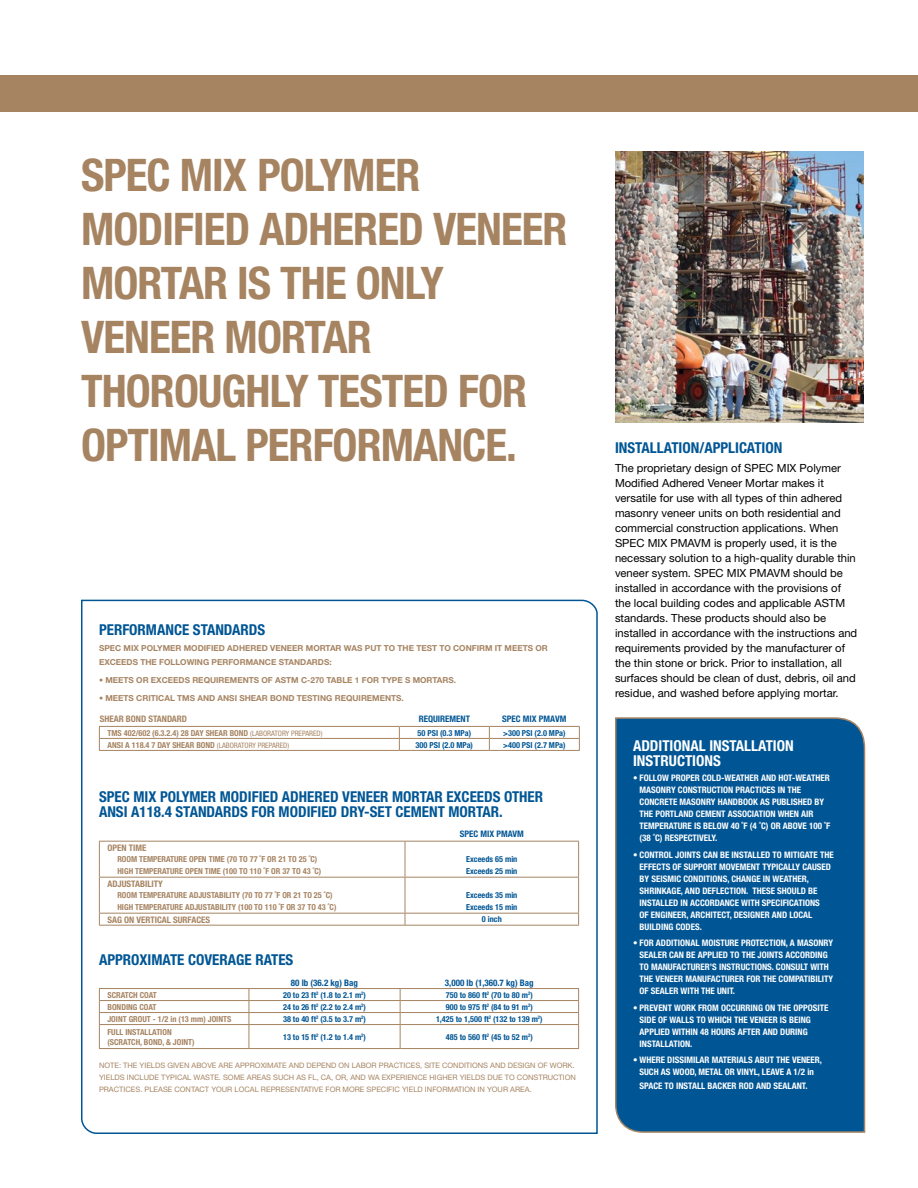
<style>
.page{position:relative;width:918px;height:1188px;background:#fff}
.page>*{position:absolute;margin:0;border:0;box-sizing:border-box;transform-origin:0 0}
.t1{font:700 condensed 45px/54px "Helvetica Neue";letter-spacing:-.02em;color:#a68462}
.t2{font:700 condensed 15px/15px "Helvetica Neue";color:#005695}
.t3{font:700 condensed 15px/15px "Helvetica Neue";color:#fff}
.t4{font:11.25px/15px "Helvetica Neue";color:#000}
.t5{font:700 condensed 9px/12px "Helvetica Neue";color:#fff}
.t6{font:700 condensed 9px "Helvetica Neue";color:#005695}
.t7{font:700 condensed 9px "Helvetica Neue";color:#a68462}
.t8{font:700 condensed 8.25px/9.9px "Helvetica Neue";color:#a68462}
.t9{font:700 condensed 8.25px "Helvetica Neue";color:#005695}
.t10{font:700 8.25px/13.5px "Helvetica Neue";color:#a68462}
.t11{font:7.5px/12px "Helvetica Neue";color:#a68462}
.s1{font-weight:400;font-size:7.5px}
</style>
<div class="page">
<div style="left:0;top:75px;width:918px;height:36px;background:#a68462"></div>
<img style="left:615px;top:152px;width:249px;height:271px">
<div style="left:615px;top:717px;width:251px;height:416px;background:#005695"></div>
<svg style="left:81px;top:599px;width:517px;height:535px"></svg>
<svg style="left:99px;top:727px;width:1px;height:23px"></svg>
<hr style="left:99px;top:726px;width:300px;height:1px;background:#a68462">
<hr style="left:399px;top:726px;width:90px;height:1px;background:#a68462">
<hr style="left:489px;top:726px;width:91px;height:1px;background:#a68462">
<svg style="left:399px;top:727px;width:1px;height:23px"></svg>
<svg style="left:489px;top:727px;width:1px;height:23px"></svg>
<svg style="left:579px;top:727px;width:1px;height:23px"></svg>
<hr style="left:99px;top:738px;width:300px;height:1px;background:#a68462">
<hr style="left:399px;top:738px;width:90px;height:1px;background:#a68462">
<hr style="left:489px;top:738px;width:91px;height:1px;background:#a68462">
<hr style="left:99px;top:750px;width:300px;height:1px;background:#a68462">
<hr style="left:399px;top:750px;width:90px;height:1px;background:#a68462">
<hr style="left:489px;top:750px;width:91px;height:1px;background:#a68462">
<hr style="left:99px;top:841px;width:306px;height:1px;background:#a68462">
<hr style="left:405px;top:841px;width:174px;height:1px;background:#a68462">
<hr style="left:99px;top:877px;width:306px;height:1px;background:#a68462">
<hr style="left:405px;top:877px;width:174px;height:1px;background:#a68462">
<svg style="left:99px;top:842px;width:1px;height:83px"></svg>
<hr style="left:99px;top:913px;width:306px;height:1px;background:#a68462">
<hr style="left:99px;top:925px;width:306px;height:1px;background:#a68462">
<svg style="left:405px;top:842px;width:1px;height:83px"></svg>
<hr style="left:405px;top:913px;width:174px;height:1px;background:#a68462">
<svg style="left:578px;top:842px;width:1px;height:83px"></svg>
<hr style="left:405px;top:925px;width:174px;height:1px;background:#a68462">
<svg style="left:99px;top:989px;width:1px;height:59px"></svg>
<hr style="left:99px;top:988px;width:150px;height:1px;background:#a68462">
<hr style="left:249px;top:988px;width:151px;height:1px;background:#a68462">
<hr style="left:400px;top:988px;width:179px;height:1px;background:#a68462">
<svg style="left:249px;top:989px;width:1px;height:59px"></svg>
<svg style="left:400px;top:989px;width:1px;height:59px"></svg>
<svg style="left:578px;top:989px;width:1px;height:59px"></svg>
<hr style="left:99px;top:1000px;width:150px;height:1px;background:#a68462">
<hr style="left:249px;top:1000px;width:151px;height:1px;background:#a68462">
<hr style="left:400px;top:1000px;width:179px;height:1px;background:#a68462">
<hr style="left:99px;top:1012px;width:150px;height:1px;background:#a68462">
<hr style="left:249px;top:1012px;width:151px;height:1px;background:#a68462">
<hr style="left:400px;top:1012px;width:179px;height:1px;background:#a68462">
<hr style="left:99px;top:1024px;width:150px;height:1px;background:#a68462">
<hr style="left:249px;top:1024px;width:151px;height:1px;background:#a68462">
<hr style="left:400px;top:1024px;width:179px;height:1px;background:#a68462">
<hr style="left:99px;top:1048px;width:150px;height:1px;background:#a68462">
<hr style="left:249px;top:1048px;width:151px;height:1px;background:#a68462">
<hr style="left:400px;top:1048px;width:179px;height:1px;background:#a68462">
<h1 class="t1" style="left:81px;top:147px;width:488px">SPEC MIX POLYMER<br>MODIFIED ADHERED VENEER<br>MORTAR IS THE ONLY<br>VENEER MORTAR<br>THOROUGHLY TESTED FOR<br>OPTIMAL PERFORMANCE.</h1>
<h2 class="t2" style="left:99px;top:622px;width:168px">PERFORMANCE STANDARDS</h2>
<p class="t10" style="left:99px;top:641px;width:450px">SPEC MIX POLYMER MODIFIED ADHERED VENEER MORTAR WAS PUT TO THE TEST TO CONFIRM IT MEETS OR<br>EXCEEDS THE FOLLOWING PERFORMANCE STANDARDS:</p>
<p class="t10" style="left:99px;top:673px;width:359px">• MEETS OR EXCEEDS REQUIREMENTS OF ASTM C-270 TABLE 1 FOR TYPE S MORTARS.</p>
<p class="t10" style="left:99px;top:691px;width:306px">• MEETS CRITICAL TMS AND ANSI SHEAR BOND TESTING REQUIREMENTS.</p>
<p class="t7" style="left:100px;top:713px;width:89px">SHEAR BOND STANDARD</p>
<p class="t6" style="left:419px;top:713px;width:53px">REQUIREMENT</p>
<p class="t6" style="left:502px;top:713px;width:66px">SPEC MIX PMAVM</p>
<p class="t8" style="left:107px;top:728px;width:217px">TMS 402/602 (6.3.2.4) 28 DAY SHEAR BOND <span class="s1">(LABORATORY PREPARED)</span></p>
<p class="t9" style="left:418px;top:728px;width:55px">50 PSI (0.3 MPa)</p>
<p class="t9" style="left:503px;top:728px;width:64px">&gt;300 PSI (2.0 MPa)</p>
<p class="t8" style="left:107px;top:740px;width:183px">ANSI A 118.4 7 DAY SHEAR BOND <span class="s1">(LABORATORY PREPARED)</span></p>
<p class="t9" style="left:416px;top:740px;width:59px">300 PSI (2.0 MPa)</p>
<p class="t9" style="left:503px;top:740px;width:64px">&gt;400 PSI (2.7 MPa)</p>
<h2 class="t2" style="left:99px;top:789px;width:446px">SPEC MIX POLYMER MODIFIED ADHERED VENEER MORTAR EXCEEDS OTHER<br>ANSI A118.4 STANDARDS FOR MODIFIED DRY-SET CEMENT MORTAR.</h2>
<p class="t6" style="left:460px;top:828px;width:66px">SPEC MIX PMAVM</p>
<p class="t7" style="left:107px;top:842px;width:40px">OPEN TIME</p>
<p class="t8" style="left:117px;top:854px;width:202px">ROOM TEMPERATURE OPEN TIME (70 TO 77 ˚F OR 21 TO 25 ˚C)</p>
<p class="t9" style="left:466px;top:854px;width:53px">Exceeds 65 min</p>
<p class="t8" style="left:117px;top:866px;width:206px">HIGH TEMPERATURE OPEN TIME (100 TO 110 ˚F OR 37 TO 43 ˚C)</p>
<p class="t9" style="left:466px;top:866px;width:53px">Exceeds 25 min</p>
<p class="t7" style="left:107px;top:878px;width:57px">ADJUSTABILITY</p>
<p class="t8" style="left:117px;top:890px;width:217px">ROOM TEMPERATURE ADJUSTABILITY (70 TO 77 ˚F OR 21 TO 25 ˚C)</p>
<p class="t9" style="left:466px;top:890px;width:53px">Exceeds 35 min</p>
<p class="t8" style="left:117px;top:902px;width:221px">HIGH TEMPERATURE ADJUSTABILITY (100 TO 110 ˚F OR 37 TO 43 ˚C)</p>
<p class="t9" style="left:466px;top:902px;width:53px">Exceeds 15 min</p>
<p class="t7" style="left:107px;top:914px;width:104px">SAG ON VERTICAL SURFACES</p>
<p class="t9" style="left:482px;top:914px;width:21px">0 inch</p>
<h2 class="t2" style="left:99px;top:952px;width:196px">APPROXIMATE COVERAGE RATES</h2>
<p class="t6" style="left:291px;top:977px;width:69px">80 lb (36.2 kg) Bag</p>
<p class="t6" style="left:445px;top:977px;width:90px">3,000 lb (1,360.7 kg) Bag</p>
<p class="t8" style="left:107px;top:990px;width:51px">SCRATCH COAT</p>
<p class="t9" style="left:283px;top:990px;width:84px">20 to 23 ft<sup>2</sup> (1.8 to 2.1 m<sup>2</sup>)</p>
<p class="t9" style="left:446px;top:990px;width:88px">750 to 860 ft<sup>2</sup> (70 to 80 m<sup>2</sup>)</p>
<p class="t8" style="left:107px;top:1002px;width:50px">BONDING COAT</p>
<p class="t9" style="left:283px;top:1002px;width:84px">24 to 26 ft<sup>2</sup> (2.2 to 2.4 m<sup>2</sup>)</p>
<p class="t9" style="left:446px;top:1002px;width:88px">900 to 975 ft<sup>2</sup> (84 to 91 m<sup>2</sup>)</p>
<p class="t8" style="left:107px;top:1014px;width:125px">JOINT GROUT - 1/2 in (13 mm) JOINTS</p>
<p class="t9" style="left:283px;top:1014px;width:84px">38 to 40 ft<sup>2</sup> (3.5 to 3.7 m<sup>2</sup>)</p>
<p class="t9" style="left:436px;top:1014px;width:108px">1,425 to 1,500 ft<sup>2</sup> (132 to 139 m<sup>2</sup>)</p>
<p class="t8" style="left:107px;top:1027px;width:89px">FULL INSTALLATION (SCRATCH, BOND, &amp; JOINT)</p>
<p class="t9" style="left:283px;top:1032px;width:84px">13 to 15 ft<sup>2</sup> (1.2 to 1.4 m<sup>2</sup>)</p>
<p class="t9" style="left:446px;top:1032px;width:88px">485 to 560 ft<sup>2</sup> (45 to 52 m<sup>2</sup>)</p>
<p class="t11" style="left:99px;top:1060px;width:479px">NOTE: THE YIELDS GIVEN ABOVE ARE APPROXIMATE AND DEPEND ON LABOR PRACTICES, SITE CONDITIONS AND DESIGN OF WORK.<br>YIELDS INCLUDE TYPICAL WASTE. SOME AREAS SUCH AS FL, CA, OR, AND WA EXPERIENCE HIGHER YIELDS DUE TO CONSTRUCTION<br>PRACTICES. PLEASE CONTACT YOUR LOCAL REPRESENTATIVE FOR MORE SPECIFIC YIELD INFORMATION IN YOUR AREA.</p>
<h2 class="t2" style="left:615px;top:440px;width:169px">INSTALLATION/APPLICATION</h2>
<p class="t4" style="left:615px;top:460px;width:244px">The proprietary design of SPEC MIX Polymer Modified Adhered Veneer Mortar makes it versatile for use with all types of thin adhered masonry veneer units on both residential and commercial construction applications. When SPEC MIX PMAVM is properly used, it is the necessary solution to a high-quality durable thin veneer system. SPEC MIX PMAVM should be installed in accordance with the provisions of the local building codes and applicable ASTM standards. These products should also be installed in accordance with the instructions and requirements provided by the manufacturer of the thin stone or brick. Prior to installation, all surfaces should be clean of dust, debris, oil and residue, and washed before applying mortar.</p>
<h2 class="t3" style="left:633px;top:738px;width:162px">ADDITIONAL INSTALLATION<br>INSTRUCTIONS</h2>
<p class="t5" style="left:640px;top:772px;width:192px;text-indent:-7px">• FOLLOW PROPER COLD-WEATHER AND HOT-WEATHER MASONRY CONSTRUCTION PRACTICES IN THE CONCRETE MASONRY HANDBOOK AS PUBLISHED BY THE PORTLAND CEMENT ASSOCIATION WHEN AIR TEMPERATURE IS BELOW 40 ˚F (4 ˚C) OR ABOVE 100 ˚F (38 ˚C) RESPECTIVELY.</p>
<p class="t5" style="left:640px;top:849px;width:196px;text-indent:-7px">• CONTROL JOINTS CAN BE INSTALLED TO MITIGATE THE EFFECTS OF SUPPORT MOVEMENT TYPICALLY CAUSED BY SEISMIC CONDITIONS, CHANGE IN WEATHER, SHRINKAGE, AND DEFLECTION. THESE SHOULD BE INSTALLED IN ACCORDANCE WITH SPECIFICATIONS<br>OF ENGINEER, ARCHITECT, DESIGNER AND LOCAL BUILDING CODES.</p>
<p class="t5" style="left:640px;top:937px;width:195px;text-indent:-7px">• FOR ADDITIONAL MOISTURE PROTECTION, A MASONRY SEALER CAN BE APPLIED TO THE JOINTS ACCORDING TO MANUFACTURER’S INSTRUCTIONS. CONSULT WITH THE VENEER MANUFACTURER FOR THE COMPATIBILITY OF SEALER WITH THE UNIT.</p>
<p class="t5" style="left:640px;top:1002px;width:190px;text-indent:-7px">• PREVENT WORK FROM OCCURRING ON THE OPPOSITE SIDE OF WALLS TO WHICH THE VENEER IS BEING APPLIED WITHIN 48 HOURS AFTER AND DURING INSTALLATION.</p>
<p class="t5" style="left:633px;top:1054px;width:191px;text-align:center">• WHERE DISSIMILAR MATERIALS ABUT THE VENEER,<br>SUCH AS WOOD, METAL OR VINYL, LEAVE A 1/2 in</p>
<p class="t5" style="left:639px;top:1080px;width:170px">SPACE TO INSTALL BACKER ROD AND SEALANT.</p>
</div>
